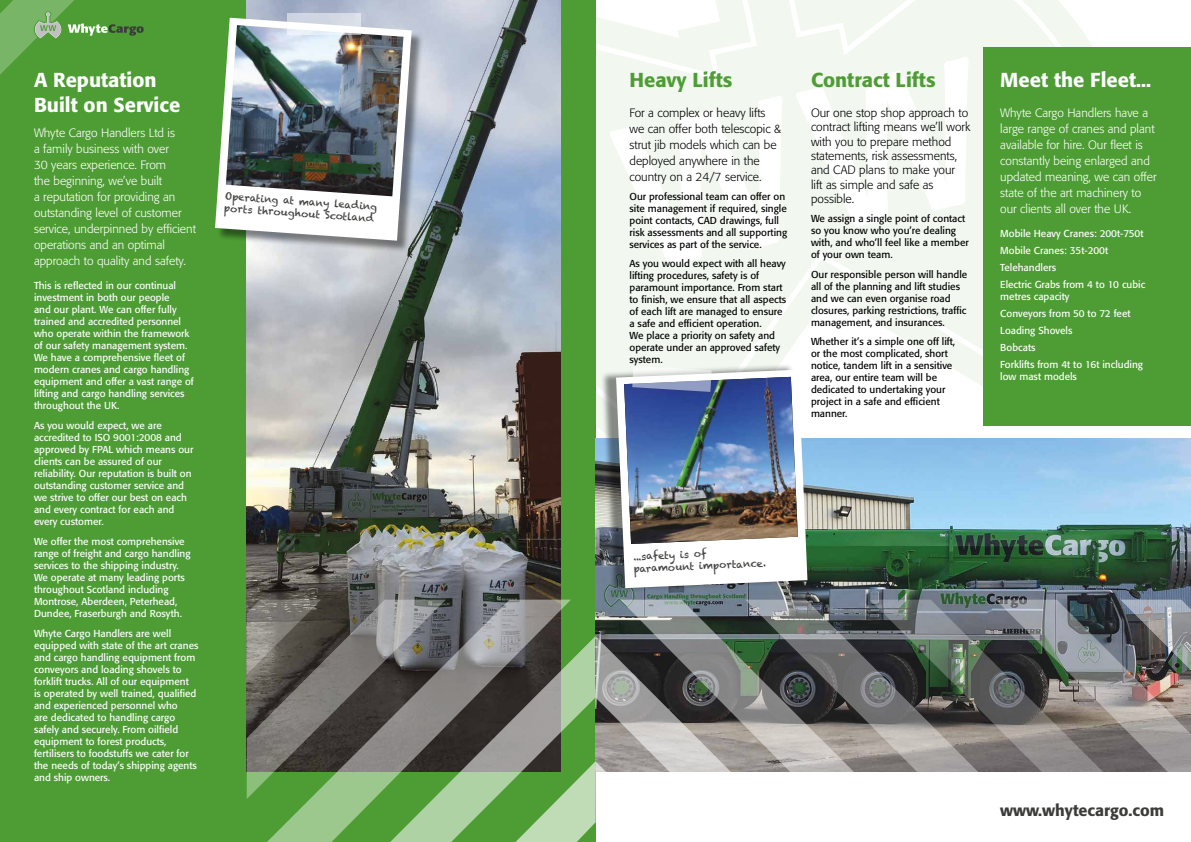
<style>
.page{position:relative;width:1191px;height:842px;background:#fff}
.page>*{position:absolute;margin:0;border:0;box-sizing:border-box;transform-origin:0 0}
.t1{font:500 20px/25px "Formata";color:#fff}
.t2{font:500 20px "Formata";color:#4d9d34}
.t3{font:500 16px "Formata";color:#3c3c3b}
.t4{font:300 12px/16px "Formata";color:#fff}
.t5{font:300 12px/14.4px "Formata";color:#000}
.t6{font:10px/12px "Formata";color:#fff}
.t7{font:10px/12px "Formata";color:#000}
.t8{font:10px/12px "Chalkduster";color:#3c3c3b}
</style>
<div class="page">
<svg style="left:595px;top:0;width:498px;height:438px;fill:#f2f8f0"></svg>
<div style="left:984px;top:47px;width:207px;height:379px;background:#4d9d34"></div>
<div style="left:0;top:0;width:595px;height:842px;background:#4d9d34"></div>
<img style="left:595px;top:438px;width:596px;height:198px">
<img style="left:247px;top:0;width:313px;height:600px">
<div style="left:217px;top:20px;width:207px;height:233px;background:#000;opacity:.45"></div>
<svg style="left:215px;top:18px;width:197px;height:223px;background:#ccd8cc"></svg>
<img style="left:226px;top:25px;width:177px;height:171px">
<div style="left:601px;top:364px;width:201px;height:229px;background:#000;opacity:.45"></div>
<svg style="left:616px;top:370px;width:191px;height:218px"></svg>
<svg style="left:287px;top:13px;width:73px;height:22px;background:#e3e7ee"></svg>
<img style="left:624px;top:365px;width:174px;height:179px">
<svg style="left:571px;top:637px;width:24px;height:85px;fill:#aed2a3"></svg>
<svg style="left:267px;top:600px;width:304px;height:242px"></svg>
<svg style="left:247px;top:600px;width:199px;height:199px;background:#686e60"></svg>
<svg style="left:499px;top:761px;width:97px;height:81px"></svg>
<svg style="left:595px;top:636px;width:25px;height:205px"></svg>
<svg style="left:620px;top:600px;width:125px;height:172px;background:#7f807f"></svg>
<svg style="left:745px;top:600px;width:124px;height:172px;background:#747674"></svg>
<svg style="left:869px;top:600px;width:126px;height:172px;background:#6b6f6c"></svg>
<img style="left:995px;top:600px;width:196px;height:172px">
<svg style="left:0;top:0;width:144px;height:75px"></svg>
<h1 class="t1" style="left:34px;top:67px;width:148px">A Reputation<br>Built on Service</h1>
<h1 class="t2" style="left:629px;top:67px;width:104px">Heavy Lifts</h1>
<p class="t5" style="left:629px;top:105px;width:153px;line-height:16px">For a complex or heavy lifts we can offer both telescopic &amp; strut jib models which can be deployed anywhere in the country on a 24/7 service.</p>
<p class="t7" style="left:629px;top:190px;width:159px">Our professional team can offer on site management if required, single point contacts, CAD drawings, full risk assessments and all supporting services as part of the service.</p>
<p class="t7" style="left:629px;top:258px;width:158px">As you would expect with all heavy lifting procedures, safety is of paramount importance. From start to finish, we ensure that all aspects of each lift are managed to ensure a safe and efficient operation.<br>We place a priority on safety and operate under an approved safety system.</p>
<p class="t4" style="left:34px;top:124px;width:163px">Whyte Cargo Handlers Ltd is<br>a family business with over<br>30 years experience. From<br>the beginning, we’ve built<br>a reputation for providing an outstanding level of customer service, underpinned by efficient operations and an optimal approach to quality and safety.</p>
<p class="t6" style="left:34px;top:279px;width:161px">This is reflected in our continual investment in both our people<br>and our plant. We can offer fully trained and accredited personnel who operate within the framework of our safety management system.<br>We have a comprehensive fleet of modern cranes and cargo handling equipment and offer a vast range of lifting and cargo handling services throughout the UK.</p>
<p class="t6" style="left:34px;top:419px;width:161px">As you would expect, we are accredited to ISO 9001:2008 and approved by FPAL which means our clients can be assured of our reliability. Our reputation is built on outstanding customer service and we strive to offer our best on each and every contract for each and every customer.</p>
<p class="t6" style="left:34px;top:535px;width:158px">We offer the most comprehensive range of freight and cargo handling services to the shipping industry.<br>We operate at many leading ports throughout Scotland including Montrose, Aberdeen, Peterhead, Dundee, Fraserburgh and Rosyth.</p>
<p class="t6" style="left:34px;top:627px;width:166px">Whyte Cargo Handlers are well equipped with state of the art cranes and cargo handling equipment from conveyors and loading shovels to forklift trucks. All of our equipment<br>is operated by well trained, qualified and experienced personnel who<br>are dedicated to handling cargo safely and securely. From oilfield equipment to forest products, fertilisers to foodstuffs we cater for the needs of today’s shipping agents and ship owners.</p>
<p class="t8" style="left:225px;top:190px;width:154px;rotate:4deg">Operating at many leading ports throughout Scotland</p>
<p class="t8" style="left:632px;top:551px;width:134px;line-height:12.4px;rotate:-3deg">...safety is of paramount importance.</p>
<h1 class="t2" style="left:811px;top:67px;width:126px">Contract Lifts</h1>
<h1 class="t1" style="left:1000px;top:67px;width:152px">Meet the Fleet...</h1>
<p class="t4" style="left:1000px;top:105px;width:158px">Whyte Cargo Handlers have a large range of cranes and plant available for hire. Our fleet is constantly being enlarged and updated meaning, we can offer state of the art machinery to our clients all over the UK.</p>
<p class="t6" style="left:1000px;top:225px;width:146px;line-height:17px">Mobile Heavy Cranes: 200t-750t<br>Mobile Cranes: 35t-200t<br>Telehandlers<br>Electric Grabs from 4 to 10 cubic</p>
<p class="t6" style="left:1000px;top:288px;width:144px;line-height:17px">metres capacity<br>Conveyors from 50 to 72 feet<br>Loading Shovels<br>Bobcats<br>Forklifts from 4t to 16t including</p>
<p class="t6" style="left:1000px;top:370px;width:78px">low mast models</p>
<p class="t5" style="left:811px;top:105px;width:161px">Our one stop shop approach to contract lifting means we’ll work with you to prepare method statements, risk assessments, and CAD plans to make your<br>lift as simple and safe as possible.</p>
<p class="t7" style="left:811px;top:213px;width:159px">We assign a single point of contact so you know who you’re dealing with, and who’ll feel like a member of your own team.</p>
<p class="t7" style="left:811px;top:268px;width:158px">Our responsible person will handle all of the planning and lift studies and we can even organise road closures, parking restrictions, traffic management, and insurances.</p>
<p class="t7" style="left:811px;top:335px;width:146px">Whether it’s a simple one off lift, or the most complicated, short notice, tandem lift in a sensitive area, our entire team will be dedicated to undertaking your project in a safe and efficient manner.</p>
<h2 class="t3" style="left:1000px;top:801px;width:165px">www.whytecargo.com</h2>
</div>
